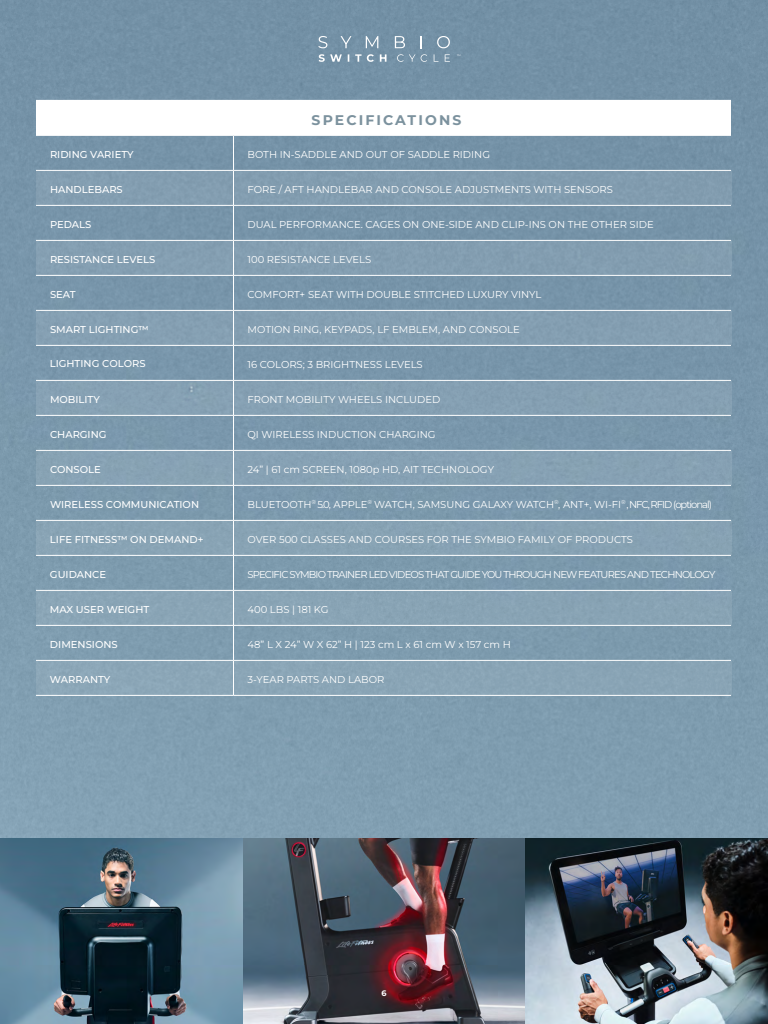
<style>
.page{position:relative;width:768px;height:1024px;background:#fff}
.page>*{position:absolute;margin:0;border:0;box-sizing:border-box;transform-origin:0 0}
.t1{font:700 14px "Montserrat";letter-spacing:.15em;color:#7c929e}
.t2{font:10px "Montserrat";color:#fff}
.t3{font:500 10px "Montserrat";color:#fff}
.t4{font:10px "Montserrat";letter-spacing:-.08em;color:#fff}
.t5{font:700 8px "Montserrat";color:#fff}
</style>
<div class="page">
<img style="left:0;top:0;width:768px;height:838px">
<img style="left:0;top:838px;width:768px;height:186px">
<svg style="left:319px;top:54px;width:131px;height:8px"></svg>
<svg style="left:318px;top:36px;width:9px;height:12px"></svg>
<svg style="left:341px;top:36px;width:11px;height:12px"></svg>
<svg style="left:366px;top:36px;width:12px;height:12px"></svg>
<svg style="left:395px;top:36px;width:10px;height:12px"></svg>
<svg style="left:420px;top:36px;width:2px;height:12px"></svg>
<svg style="left:437px;top:36px;width:13px;height:12px"></svg>
<div style="left:36px;top:661px;width:696px;height:35px;background:#8aa5b6"></div>
<div style="left:36px;top:170px;width:696px;height:35px;background:#829db0"></div>
<div style="left:36px;top:450px;width:696px;height:35px;background:#87a2b4"></div>
<div style="left:36px;top:310px;width:696px;height:35px;background:#849fb2"></div>
<div style="left:36px;top:591px;width:696px;height:35px;background:#89a4b5"></div>
<div style="left:36px;top:380px;width:696px;height:35px;background:#86a0b3"></div>
<div style="left:36px;top:240px;width:696px;height:35px;background:#839eb1"></div>
<div style="left:36px;top:520px;width:696px;height:35px;background:#87a3b4"></div>
<div style="left:36px;top:100px;width:695px;height:35px;background:#fff"></div>
<hr style="left:36px;top:135px;width:198px;height:1px;background:#fff">
<hr style="left:234px;top:135px;width:497px;height:1px;background:#fff">
<hr style="left:233px;top:136px;width:1px;height:34px;background:#fff">
<hr style="left:36px;top:170px;width:198px;height:1px;background:#fff">
<hr style="left:234px;top:170px;width:497px;height:1px;background:#fff">
<hr style="left:233px;top:171px;width:1px;height:34px;background:#fff">
<hr style="left:36px;top:205px;width:198px;height:1px;background:#fff">
<hr style="left:234px;top:205px;width:497px;height:1px;background:#fff">
<hr style="left:233px;top:206px;width:1px;height:34px;background:#fff">
<hr style="left:36px;top:240px;width:198px;height:1px;background:#fff">
<hr style="left:234px;top:240px;width:497px;height:1px;background:#fff">
<hr style="left:233px;top:241px;width:1px;height:34px;background:#fff">
<hr style="left:36px;top:275px;width:198px;height:1px;background:#fff">
<hr style="left:234px;top:275px;width:497px;height:1px;background:#fff">
<hr style="left:233px;top:276px;width:1px;height:34px;background:#fff">
<hr style="left:36px;top:310px;width:198px;height:1px;background:#fff">
<hr style="left:234px;top:310px;width:497px;height:1px;background:#fff">
<hr style="left:233px;top:311px;width:1px;height:34px;background:#fff">
<hr style="left:36px;top:345px;width:198px;height:1px;background:#fff">
<hr style="left:234px;top:345px;width:497px;height:1px;background:#fff">
<hr style="left:233px;top:346px;width:1px;height:34px;background:#fff">
<hr style="left:36px;top:380px;width:198px;height:1px;background:#fff">
<hr style="left:234px;top:380px;width:497px;height:1px;background:#fff">
<hr style="left:233px;top:381px;width:1px;height:34px;background:#fff">
<hr style="left:36px;top:415px;width:198px;height:1px;background:#fff">
<hr style="left:234px;top:415px;width:497px;height:1px;background:#fff">
<hr style="left:233px;top:416px;width:1px;height:34px;background:#fff">
<hr style="left:36px;top:450px;width:198px;height:1px;background:#fff">
<hr style="left:234px;top:450px;width:497px;height:1px;background:#fff">
<hr style="left:233px;top:451px;width:1px;height:34px;background:#fff">
<hr style="left:36px;top:485px;width:198px;height:1px;background:#fff">
<hr style="left:234px;top:485px;width:497px;height:1px;background:#fff">
<hr style="left:233px;top:486px;width:1px;height:34px;background:#fff">
<hr style="left:36px;top:520px;width:198px;height:1px;background:#fff">
<hr style="left:234px;top:520px;width:497px;height:1px;background:#fff">
<hr style="left:233px;top:521px;width:1px;height:34px;background:#fff">
<hr style="left:36px;top:555px;width:198px;height:1px;background:#fff">
<hr style="left:234px;top:555px;width:497px;height:1px;background:#fff">
<hr style="left:233px;top:556px;width:1px;height:34px;background:#fff">
<hr style="left:36px;top:590px;width:198px;height:1px;background:#fff">
<hr style="left:234px;top:590px;width:497px;height:1px;background:#fff">
<hr style="left:233px;top:591px;width:1px;height:34px;background:#fff">
<hr style="left:36px;top:625px;width:198px;height:1px;background:#fff">
<hr style="left:234px;top:625px;width:497px;height:1px;background:#fff">
<hr style="left:233px;top:626px;width:1px;height:34px;background:#fff">
<hr style="left:36px;top:660px;width:198px;height:1px;background:#fff">
<hr style="left:234px;top:660px;width:497px;height:1px;background:#fff">
<hr style="left:233px;top:661px;width:1px;height:34px;background:#fff">
<hr style="left:36px;top:695px;width:198px;height:1px;background:#fff">
<hr style="left:234px;top:695px;width:497px;height:1px;background:#fff">
<h1 class="t1" style="left:312px;top:110px;width:151px">SPECIFICATIONS</h1>
<p class="t3" style="left:50px;top:148px;width:85px">RIDING VARIETY</p>
<p class="t2" style="left:248px;top:148px;width:244px">BOTH IN-SADDLE AND OUT OF SADDLE RIDING</p>
<p class="t3" style="left:50px;top:183px;width:74px">HANDLEBARS</p>
<p class="t2" style="left:248px;top:183px;width:367px">FORE / AFT HANDLEBAR AND CONSOLE ADJUSTMENTS WITH SENSORS</p>
<p class="t3" style="left:50px;top:218px;width:43px">PEDALS</p>
<p class="t2" style="left:248px;top:218px;width:408px">DUAL PERFORMANCE. CAGES ON ONE-SIDE AND CLIP-INS ON THE OTHER SIDE</p>
<p class="t3" style="left:50px;top:253px;width:107px">RESISTANCE LEVELS</p>
<p class="t2" style="left:248px;top:253px;width:125px">100 RESISTANCE LEVELS</p>
<p class="t3" style="left:50px;top:288px;width:27px">SEAT</p>
<p class="t2" style="left:248px;top:288px;width:295px">COMFORT+ SEAT WITH DOUBLE STITCHED LUXURY VINYL</p>
<p class="t3" style="left:50px;top:323px;width:100px">SMART LIGHTING™</p>
<p class="t2" style="left:248px;top:323px;width:274px">MOTION RING, KEYPADS, LF EMBLEM, AND CONSOLE</p>
<p class="t2" style="left:248px;top:358px;width:177px">16 COLORS; 3 BRIGHTNESS LEVELS</p>
<p class="t3" style="left:50px;top:393px;width:51px">MOBILITY</p>
<p class="t2" style="left:248px;top:393px;width:194px">FRONT MOBILITY WHEELS INCLUDED</p>
<p class="t3" style="left:50px;top:428px;width:58px">CHARGING</p>
<p class="t2" style="left:248px;top:428px;width:190px">QI WIRELESS INDUCTION CHARGING</p>
<p class="t3" style="left:50px;top:463px;width:52px">CONSOLE</p>
<p class="t2" style="left:248px;top:463px;width:248px">24” | 61 cm SCREEN, 1080p HD, AIT TECHNOLOGY</p>
<p class="t3" style="left:50px;top:498px;width:151px">WIRELESS COMMUNICATION</p>
<p class="t2" style="left:248px;top:498px;width:466px">BLUETOOTH<sup>®</sup> 5.0, APPLE<sup>®</sup> WATCH, SAMSUNG GALAXY WATCH<sup>®</sup>, ANT+, WI-FI<sup>®</sup> , NFC, RFID (optional)</p>
<p class="t3" style="left:50px;top:533px;width:155px">LIFE FITNESS™ ON DEMAND+</p>
<p class="t2" style="left:247px;top:533px;width:387px">OVER 500 CLASSES AND COURSES FOR THE SYMBIO FAMILY OF PRODUCTS</p>
<p class="t3" style="left:50px;top:568px;width:58px">GUIDANCE</p>
<p class="t4" style="left:247px;top:568px;width:469px">SPECIFIC SYMBIO TRAINER LED VIDEOS THAT GUIDE YOU THROUGH NEW FEATURES AND TECHNOLOGY</p>
<p class="t3" style="left:50px;top:603px;width:101px">MAX USER WEIGHT</p>
<p class="t2" style="left:247px;top:603px;width:83px">400 LBS | 181 KG</p>
<p class="t3" style="left:50px;top:638px;width:69px">DIMENSIONS</p>
<p class="t2" style="left:247px;top:638px;width:265px">48” L X 24” W X 62” H | 123 cm L x 61 cm W x 157 cm H</p>
<p class="t3" style="left:50px;top:673px;width:62px">WARRANTY</p>
<p class="t2" style="left:247px;top:673px;width:138px">3-YEAR PARTS AND LABOR</p>
<p class="t3" style="left:50px;top:357px;width:97px">LIGHTING COLORS</p>
<p class="t5" style="left:381px;top:988px;width:7px">6</p>
</div>
